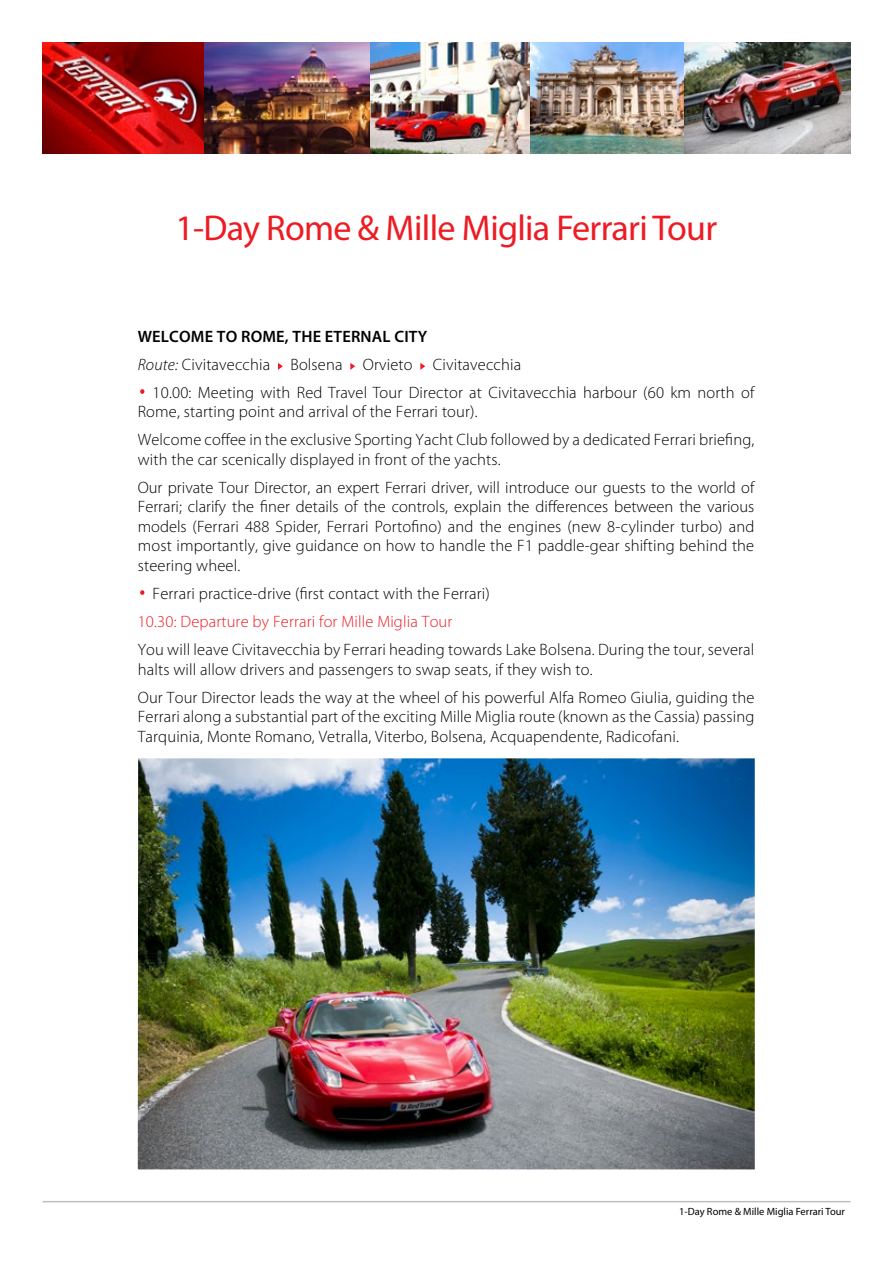
<style>
.page{position:relative;width:893px;height:1263px;background:#fff}
.page>*{position:absolute;margin:0;border:0;box-sizing:border-box;transform-origin:0 0}
.t1{font:300 52.5px "Myriad Pro";color:#ed1b23}
.t2{font:36px "Myriad Pro";letter-spacing:-.02em;color:#ed1b23}
.t3{font:300 16.5px/19.5px "Myriad Pro";letter-spacing:.01em;color:#000}
.t4{font:300 16.5px "Myriad Pro";letter-spacing:.01em;color:#ed1b23}
.t5{font:10.5px "Myriad Pro";color:#000}
.s1{font-weight:600}
.s2{font-style:italic}
</style>
<div class="page">
<hr style="left:43px;top:1201px;width:807px;height:1px;background:#bcbec0">
<svg style="left:278px;top:363px;width:5px;height:7px"></svg>
<svg style="left:350px;top:363px;width:5px;height:7px"></svg>
<svg style="left:420px;top:363px;width:5px;height:7px"></svg>
<img style="left:138px;top:758px;width:617px;height:411px">
<img style="left:370px;top:43px;width:315px;height:110px">
<img style="left:43px;top:43px;width:161px;height:110px">
<img style="left:204px;top:43px;width:166px;height:110px">
<img style="left:685px;top:43px;width:165px;height:110px">
<h2 class="t2" style="left:175px;top:208px;width:543px">1-Day Rome &amp; Mille Miglia Ferrari Tour</h2>
<p class="t3" style="left:138px;top:323px;width:385px;line-height:28px"><span class="s1">WELCOME TO ROME, THE ETERNAL CITY<br></span><span class="s2">Route:</span> Civitavecchia Bolsena Orvieto Civitavecchia</p>
<h1 class="t1" style="left:138px;top:359px;width:11px">·</h1>
<p class="t3" style="left:138px;top:383px;width:618px;text-indent:15px">10.00: Meeting with Red Travel Tour Director at Civitavecchia harbour (60 km north of<br>Rome, starting point and arrival of the Ferrari tour).</p>
<p class="t3" style="left:138px;top:430px;width:618px">Welcome coffee in the exclusive Sporting Yacht Club followed by a dedicated Ferrari briefing, with the car scenically displayed in front of the yachts.</p>
<p class="t3" style="left:138px;top:478px;width:618px;text-align:justify">Our private Tour Director, an expert Ferrari driver, will introduce our guests to the world of Ferrari; clarify the finer details of the controls, explain the differences between the various models (Ferrari 488 Spider, Ferrari Portofino) and the engines (new 8-cylinder turbo) and most importantly, give guidance on how to handle the F1 paddle-gear shifting behind the steering wheel.</p>
<h1 class="t1" style="left:138px;top:560px;width:11px">·</h1>
<p class="t3" style="left:153px;top:584px;width:339px">Ferrari practice-drive (first contact with the Ferrari)</p>
<p class="t4" style="left:138px;top:612px;width:316px">10.30: Departure by Ferrari for Mille Miglia Tour</p>
<p class="t3" style="left:138px;top:640px;width:618px">You will leave Civitavecchia by Ferrari heading towards Lake Bolsena. During the tour, several halts will allow drivers and passengers to swap seats, if they wish to.</p>
<p class="t3" style="left:138px;top:687px;width:618px;text-align:justify">Our Tour Director leads the way at the wheel of his powerful Alfa Romeo Giulia, guiding the Ferrari along a substantial part of the exciting Mille Miglia route (known as the Cassia) passing Tarquinia, Monte Romano, Vetralla, Viterbo, Bolsena, Acquapendente, Radicofani.</p>
<p class="t5" style="left:679px;top:1205px;width:167px">1-Day Rome &amp; Mille Miglia Ferrari Tour</p>
</div>
